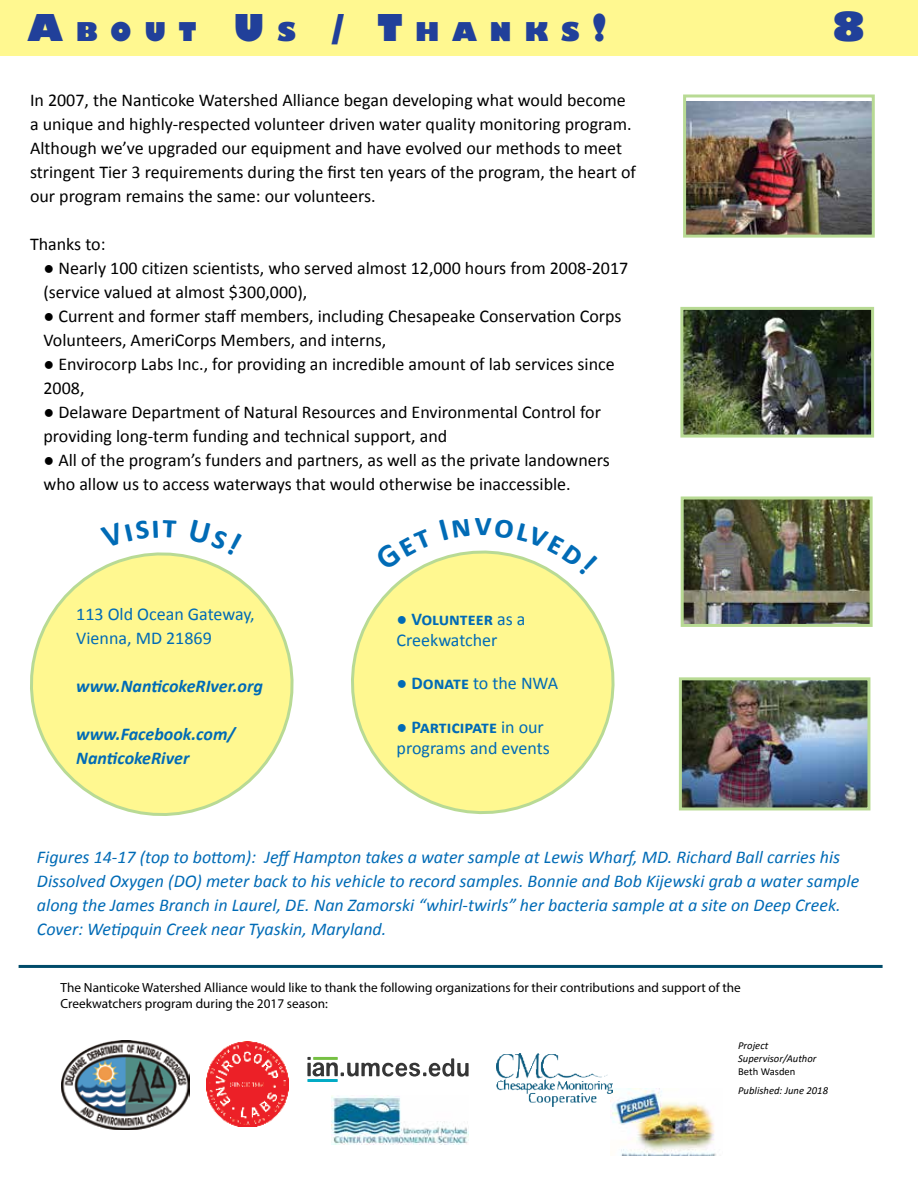
<style>
.page{position:relative;width:918px;height:1188px;background:#fff}
.page>*{position:absolute;margin:0;border:0;box-sizing:border-box;transform-origin:0 0}
.t1{font:800 39px "Gill Sans";color:#21409a}
.t2{font:800 25.2px "Gill Sans";letter-spacing:.5em;color:#21409a}
.t3{font:18px/24px "Calibri";color:#000}
.t4{font:italic 18px/24px "Calibri";color:#006bb6}
.t5{font:18px/21.6px "Calibri";color:#006bb6}
.t6{font:italic 700 18px/24px "Calibri";color:#006bb6}
.t7{font:13.2px/15.9px "Myriad Pro";color:#000}
.t8{font:italic 10.65px/12.8px "Calibri";color:#000}
.t9{font:10.65px "Calibri";color:#000}
.s1{font-size:36px}
.s2{font-weight:700}
</style>
<div class="page">
<svg style="left:351px;top:558px;width:264px;height:256px"></svg>
<img style="left:206px;top:1042px;width:82px;height:84px">
<img style="left:331px;top:1096px;width:138px;height:49px">
<img style="left:62px;top:1040px;width:128px;height:89px">
<hr style="left:307px;top:1079px;width:31px;height:3px;background:#02abc5">
<svg style="left:307px;top:1057px;width:162px;height:20px"></svg>
<img style="left:612px;top:1089px;width:104px;height:66px">
<img style="left:497px;top:1053px;width:115px;height:53px">
<hr style="left:19px;top:965px;width:864px;height:3px;background:#004b6a">
<div style="left:0;top:0;width:918px;height:56px;background:#fff890"></div>
<img style="left:687px;top:101px;width:184px;height:133px">
<div style="left:683px;top:94px;width:192px;height:144px;border:3px solid #b8da94"></div>
<img style="left:684px;top:311px;width:186px;height:123px">
<div style="left:680px;top:307px;width:194px;height:131px;border:3px solid #b8da94"></div>
<img style="left:685px;top:500px;width:184px;height:123px">
<div style="left:681px;top:496px;width:192px;height:131px;border:3px solid #b8da94"></div>
<img style="left:683px;top:681px;width:183px;height:125px">
<div style="left:679px;top:677px;width:191px;height:133px;border:3px solid #b8da94"></div>
<svg style="left:30px;top:552px;width:264px;height:264px"></svg>
<svg style="left:374px;top:558px;width:58px;height:13px"></svg>
<svg style="left:439px;top:550px;width:159px;height:25px"></svg>
<svg style="left:189px;top:552px;width:53px;height:3px"></svg>
<h2 class="t2" style="left:27px;top:16px;width:581px"><span class="s1">A</span>BOUT <span class="s1">U</span> S <span class="s1">/ T</span>H ANKS<span class="s1">!</span></h2>
<h1 class="t1" style="left:832px;top:3px;width:35px">8</h1>
<p class="t3" style="left:30px;top:88px;width:608px">In 2007, the Nanticoke Watershed Alliance began developing what would become a unique and highly-respected volunteer driven water quality monitoring program.<br>Although we’ve upgraded our equipment and have evolved our methods to meet stringent Tier 3 requirements during the first ten years of the program, the heart of our program remains the same: our volunteers.</p>
<p class="t3" style="left:30px;top:232px;width:77px">Thanks to:</p>
<p class="t3" style="left:44px;top:256px;width:586px">● Nearly 100 citizen scientists, who served almost 12,000 hours from 2008-2017 (service valued at almost $300,000),</p>
<p class="t3" style="left:44px;top:304px;width:580px">● Current and former staff members, including Chesapeake Conservation Corps<br>Volunteers, AmeriCorps Members, and interns,</p>
<p class="t3" style="left:44px;top:352px;width:573px">● Envirocorp Labs Inc., for providing an incredible amount of lab services since<br>2008,</p>
<p class="t3" style="left:44px;top:400px;width:559px">● Delaware Department of Natural Resources and Environmental Control for providing long-term funding and technical support, and</p>
<p class="t3" style="left:44px;top:448px;width:568px">● All of the program’s funders and partners, as well as the private landowners who allow us to access waterways that would otherwise be inaccessible.</p>
<p class="t5" style="left:76px;top:602px;width:180px;line-height:24px">113 Old Ocean Gateway,<br>Vienna, MD 21869</p>
<p class="t6" style="left:76px;top:673px;width:188px">www.NanticokeRIver.org</p>
<p class="t6" style="left:76px;top:721px;width:161px">www.Facebook.com/<br>NanticokeRiver</p>
<p class="t5" style="left:397px;top:608px;width:130px">● <span class="s2">Volunteer</span> as a<br>Creekwatcher</p>
<p class="t5" style="left:397px;top:673px;width:163px">● <span class="s2">Donate</span> to the NWA</p>
<p class="t5" style="left:397px;top:716px;width:155px">● <span class="s2">Participate</span> in our programs and events</p>
<p class="t4" style="left:37px;top:844px;width:824px">Figures 14-17 (top to bottom): Jeff Hampton takes a water sample at Lewis Wharf, MD. Richard Ball carries his Dissolved Oxygen (DO) meter back to his vehicle to record samples. Bonnie and Bob Kijewski grab a water sample along the James Branch in Laurel, DE. Nan Zamorski “whirl-twirls” her bacteria sample at a site on Deep Creek.<br>Cover: Wetipquin Creek near Tyaskin, Maryland.</p>
<p class="t7" style="left:61px;top:979px;width:682px">The Nanticoke Watershed Alliance would like to thank the following organizations for their contributions and support of the<br>Creekwatchers program during the 2017 season:</p>
<p class="t8" style="left:738px;top:1039px;width:80px">Project<br>Supervisor/Author</p>
<p class="t9" style="left:738px;top:1064px;width:59px">Beth Wasden</p>
<p class="t8" style="left:738px;top:1083px;width:91px">Published: June 2018</p>
</div>
